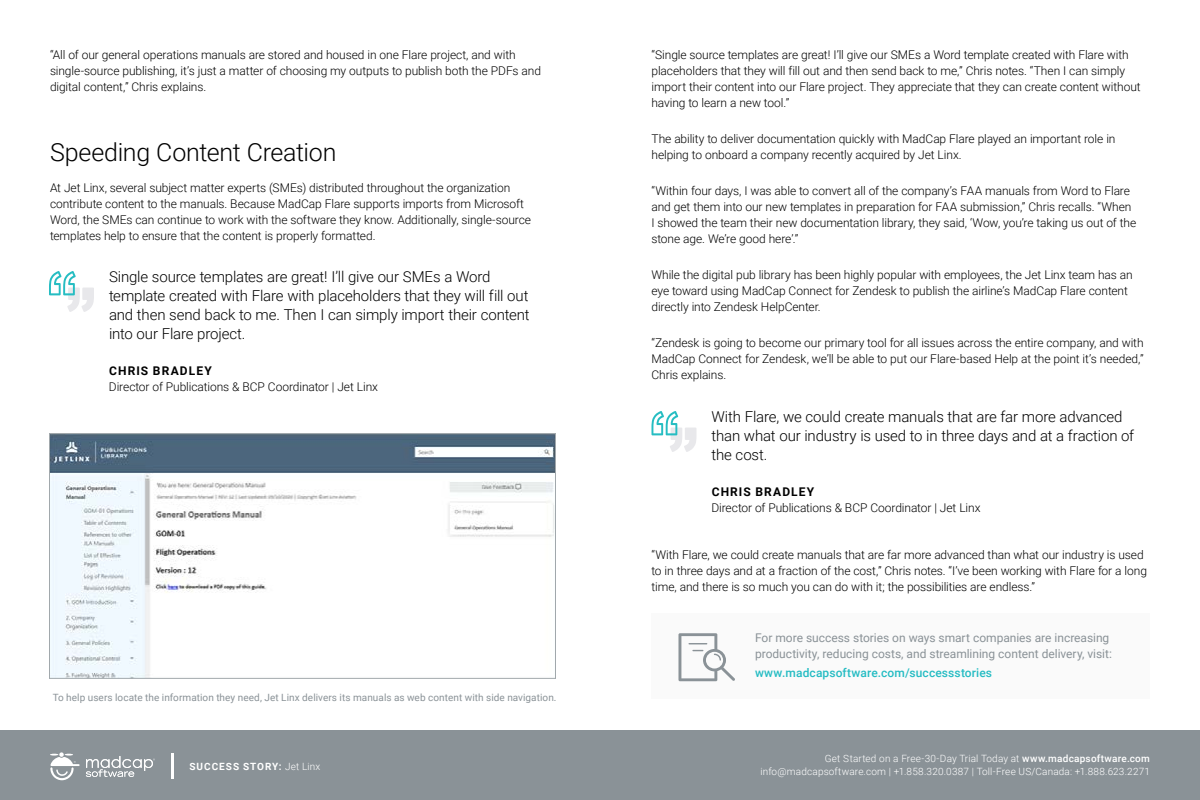
<style>
.page{position:relative;width:1200px;height:800px;background:#fff}
.page>*{position:absolute;margin:0;border:0;box-sizing:border-box;transform-origin:0 0}
.t1{font:300 25px "Roboto";letter-spacing:-.01em;color:#000}
.t2{font:300 15px/19px "Roboto";letter-spacing:-.01em;color:#000}
.t3{font:300 12px/16px "Roboto";letter-spacing:-.01em;color:#000}
.t4{font:12px/16px "Roboto";color:#8a9297}
.t5{font:500 12px "Roboto";letter-spacing:.01em;color:#25bcc3}
.t6{font:700 12px "Roboto";letter-spacing:.09em;color:#000}
.t7{font:300 10px/13px "Roboto";letter-spacing:.015em;color:#fff;text-align:right}
.t8{font:10px "Roboto";letter-spacing:.005em;color:#8a9297}
.t9{font:700 10px "Roboto";letter-spacing:.1em;color:#fff}
.s1{font-weight:300}
.s2{font-weight:500}
</style>
<div class="page">
<div style="left:0;top:730px;width:1200px;height:70px;background:#8a9297"></div>
<hr style="left:171px;top:753px;width:3px;height:26px;background:#fff">
<svg style="left:50px;top:752px;width:30px;height:28px"></svg>
<svg style="left:86px;top:756px;width:69px;height:21px"></svg>
<div style="left:652px;top:613px;width:498px;height:86px;background:#fafafa"></div>
<svg style="left:678px;top:633px;width:57px;height:48px"></svg>
<img style="left:51px;top:435px;width:503px;height:242px">
<div style="left:49px;top:433px;width:507px;height:246px;border:1px solid #a1a8ac"></div>
<svg style="left:49px;top:271px;width:45px;height:41px"></svg>
<svg style="left:651px;top:411px;width:46px;height:41px"></svg>
<p class="t3" style="left:50px;top:46px;width:493px">“All of our general operations manuals are stored and housed in one Flare project, and with single-source publishing, it’s just a matter of choosing my outputs to publish both the PDFs and digital content,” Chris explains.</p>
<h1 class="t1" style="left:50px;top:135px;width:288px">Speeding Content Creation</h1>
<p class="t3" style="left:50px;top:179px;width:483px">At Jet Linx, several subject matter experts (SMEs) distributed throughout the organization contribute content to the manuals. Because MadCap Flare supports imports from Microsoft Word, the SMEs can continue to work with the software they know. Additionally, single-source templates help to ensure that the content is properly formatted.</p>
<p class="t2" style="left:109px;top:267px;width:422px">Single source templates are great! I’ll give our SMEs a Word template created with Flare with placeholders that they will fill out and then send back to me. Then I can simply import their content into our Flare project.</p>
<p class="t6" style="left:109px;top:363px;width:104px">CHRIS BRADLEY</p>
<p class="t3" style="left:109px;top:379px;width:271px">Director of Publications &amp; BCP Coordinator | Jet Linx</p>
<p class="t8" style="left:53px;top:690px;width:505px">To help users locate the information they need, Jet Linx delivers its manuals as web content with side navigation.</p>
<p class="t9" style="left:190px;top:759px;width:133px">SUCCESS STORY: <span class="s1">Jet Linx</span></p>
<p class="t3" style="left:652px;top:46px;width:491px">“Single source templates are great! I’ll give our SMEs a Word template created with Flare with placeholders that they will fill out and then send back to me,” Chris notes. “Then I can simply import their content into our Flare project. They appreciate that they can create content without having to learn a new tool.”</p>
<p class="t3" style="left:652px;top:130px;width:466px">The ability to deliver documentation quickly with MadCap Flare played an important role in helping to onboard a company recently acquired by Jet Linx.</p>
<p class="t3" style="left:652px;top:182px;width:486px">“Within four days, I was able to convert all of the company’s FAA manuals from Word to Flare and get them into our new templates in preparation for FAA submission,” Chris recalls. “When I showed the team their new documentation library, they said, ‘Wow, you’re taking us out of the stone age. We’re good here’.”</p>
<p class="t3" style="left:652px;top:266px;width:483px">While the digital pub library has been highly popular with employees, the Jet Linx team has an eye toward using MadCap Connect for Zendesk to publish the airline’s MadCap Flare content directly into Zendesk HelpCenter.</p>
<p class="t3" style="left:652px;top:334px;width:494px;text-align:justify">“Zendesk is going to become our primary tool for all issues across the entire company, and with MadCap Connect for Zendesk, we’ll be able to put our Flare-based Help at the point it’s needed,” Chris explains.</p>
<p class="t2" style="left:712px;top:407px;width:424px">With Flare, we could create manuals that are far more advanced than what our industry is used to in three days and at a fraction of the cost.</p>
<p class="t6" style="left:712px;top:484px;width:104px">CHRIS BRADLEY</p>
<p class="t3" style="left:711px;top:500px;width:271px">Director of Publications &amp; BCP Coordinator | Jet Linx</p>
<p class="t3" style="left:652px;top:546px;width:497px">“With Flare, we could create manuals that are far more advanced than what our industry is used to in three days and at a fraction of the cost,” Chris notes. “I’ve been working with Flare for a long time, and there is so much you can do with it; the possibilities are endless.”</p>
<p class="t4" style="left:755px;top:630px;width:359px">For more success stories on ways smart companies are increasing productivity, reducing costs, and streamlining content delivery, visit:</p>
<p class="t5" style="left:755px;top:665px;width:239px">www.madcapsoftware.com/successstories</p>
<p class="t7" style="left:760px;top:752px;width:391px">Get Started on a Free-30-Day Trial Today at <span class="s2">www.madcapsoftware.com </span>info@madcapsoftware.com | +1.858.320.0387 | Toll-Free US/Canada: +1.888.623.2271</p>
</div>
